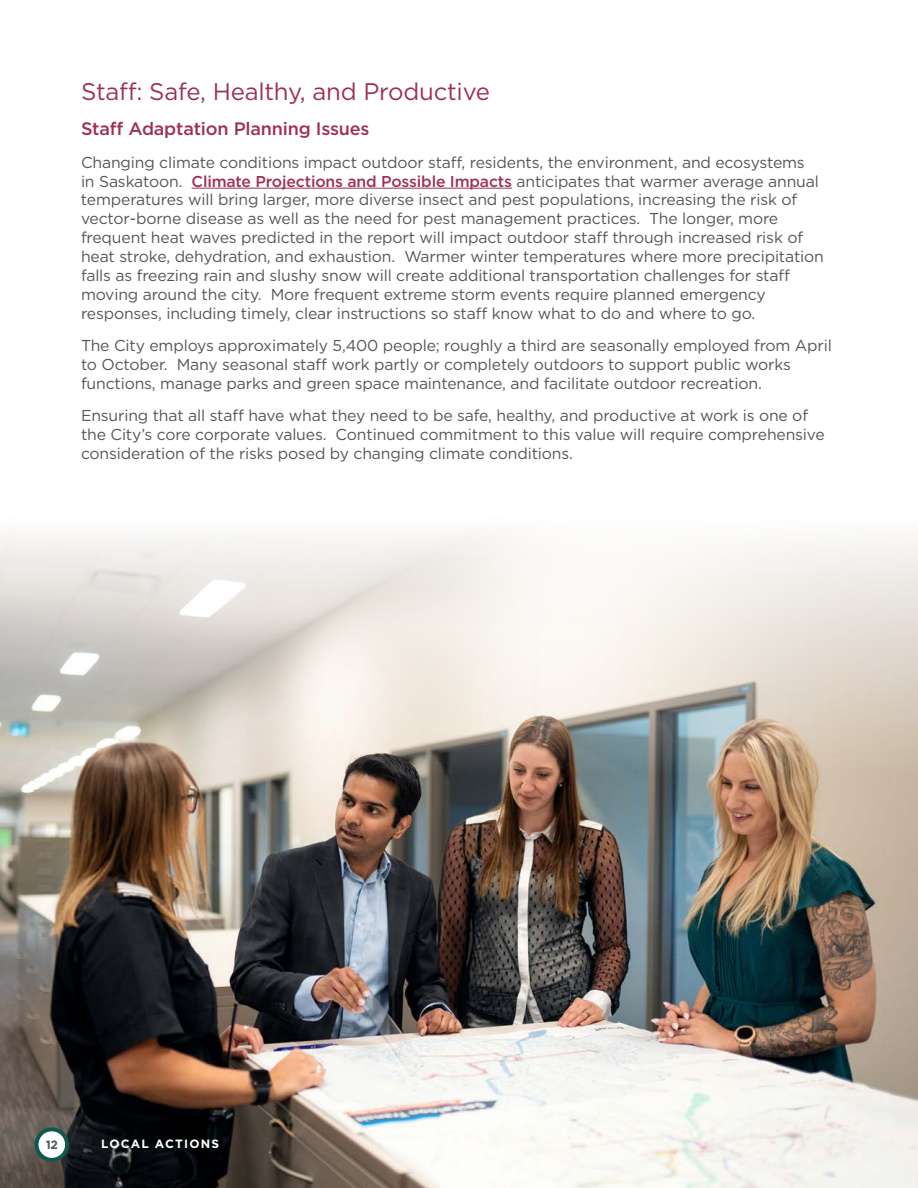
<style>
.page{position:relative;width:918px;height:1188px;background:#fff}
.page>*{position:absolute;margin:0;border:0;box-sizing:border-box;transform-origin:0 0}
.subhead{font:24px "Gotham";letter-spacing:-.01em;color:#9e3059}
.body{font:500 18px "Gotham";letter-spacing:-.01em;color:#9e3059}
.body-2{font:15.75px/18.9px "Gotham";letter-spacing:-.01em;color:#54565a}
.t1{font:700 12px "Gotham";letter-spacing:.1em;color:#fff}
.t2{font:700 12px "Gotham";color:#54565a}
.s1{font-weight:500;color:#9e3059}
</style>
<div class="page">
<img style="left:0;top:533px;width:918px;height:655px">
<div style="left:37px;top:1129px;width:30px;height:31px;background:#fff;border-radius:50%"></div>
<div style="left:35px;top:1127px;width:34px;height:35px;border:4px solid #0e584e;border-radius:50%"></div>
<hr style="left:192px;top:188px;width:320px;height:1px;background:#9e3059">
<p class="subhead" style="left:81px;top:76px;width:411px">Staff: Safe, Healthy, and Productive</p>
<p class="body" style="left:81px;top:117px;width:290px">Staff Adaptation Planning Issues</p>
<p class="body-2" style="left:81px;top:152px;width:744px">Changing climate conditions impact outdoor staff, residents, the environment, and ecosystems<br>in Saskatoon. <span class="s1">Climate Projections and Possible Impacts</span> anticipates that warmer average annual temperatures will bring larger, more diverse insect and pest populations, increasing the risk of vector-borne disease as well as the need for pest management practices. The longer, more frequent heat waves predicted in the report will impact outdoor staff through increased risk of heat stroke, dehydration, and exhaustion. Warmer winter temperatures where more precipitation falls as freezing rain and slushy snow will create additional transportation challenges for staff moving around the city. More frequent extreme storm events require planned emergency responses, including timely, clear instructions so staff know what to do and where to go.</p>
<p class="body-2" style="left:81px;top:336px;width:752px">The City employs approximately 5,400 people; roughly a third are seasonally employed from April to October. Many seasonal staff work partly or completely outdoors to support public works functions, manage parks and green space maintenance, and facilitate outdoor recreation.</p>
<p class="body-2" style="left:81px;top:406px;width:745px">Ensuring that all staff have what they need to be safe, healthy, and productive at work is one of the City’s core corporate values. Continued commitment to this value will require comprehensive consideration of the risks posed by changing climate conditions.</p>
<p class="t2" style="left:46px;top:1136px;width:14px">12</p>
<p class="t1" style="left:101px;top:1136px;width:119px">LOCAL ACTIONS</p>
</div>
